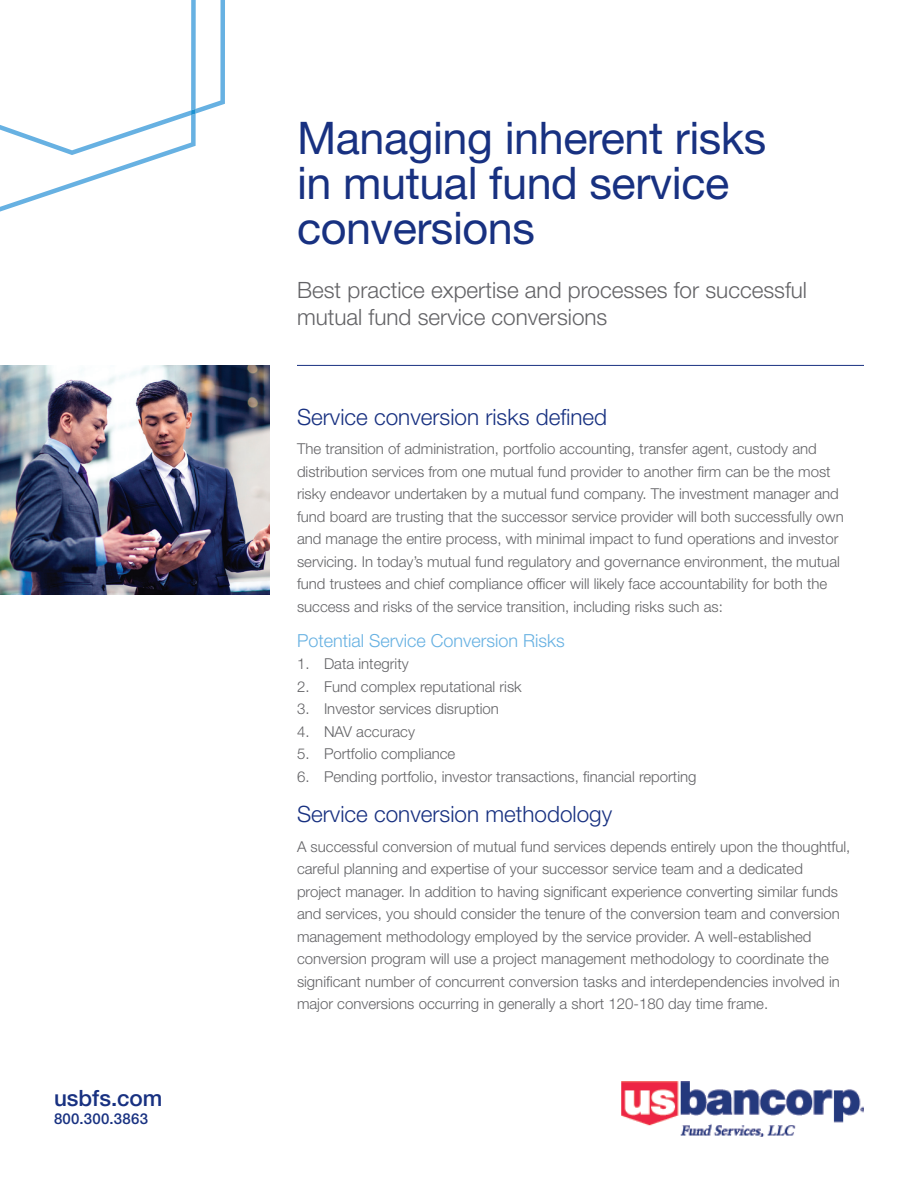
<style>
.page{position:relative;width:918px;height:1188px;background:#fff}
.page>*{position:absolute;margin:0;border:0;box-sizing:border-box;transform-origin:0 0}
.t1{font:45px/45px "Helvetica Neue LT Std";letter-spacing:-.01em;color:#183181}
.t2{font:300 22.5px/27px "Helvetica Neue LT Std";color:#636366}
.t3{font:300 22.5px "Helvetica Neue LT Std";color:#183181}
.t4{font:500 22.5px "Helvetica Neue LT Std";color:#183181}
.t5{font:300 18px "Helvetica Neue LT Std";color:#67b1e2}
.t6{font:300 15px/22.5px "Helvetica Neue LT Std";color:#636366}
.t7{font:500 15px "Helvetica Neue LT Std";letter-spacing:.015em;color:#183181}
</style>
<div class="page">
<svg style="left:0;top:0;width:225px;height:212px"></svg>
<img style="left:621px;top:1082px;width:243px;height:55px">
<hr style="left:297px;top:365px;width:567px;height:1px;background:#183181">
<img style="left:0;top:365px;width:270px;height:229px">
<h2 class="t4" style="left:54px;top:1085px;width:110px">usbfs.com</h2>
<p class="t7" style="left:54px;top:1110px;width:96px">800.300.3863</p>
<h1 class="t1" style="left:297px;top:115px;width:471px">Managing inherent risks in mutual fund service conversions</h1>
<h2 class="t2" style="left:297px;top:276px;width:512px">Best practice expertise and processes for successful mutual fund service conversions</h2>
<h2 class="t3" style="left:297px;top:403px;width:312px">Service conversion risks defined</h2>
<p class="t6" style="left:297px;top:437px;width:548px">The transition of administration, portfolio accounting, transfer agent, custody and distribution services from one mutual fund provider to another firm can be the most risky endeavor undertaken by a mutual fund company. The investment manager and fund board are trusting that the successor service provider will both successfully own and manage the entire process, with minimal impact to fund operations and investor servicing. In today’s mutual fund regulatory and governance environment, the mutual fund trustees and chief compliance officer will likely face accountability for both the success and risks of the service transition, including risks such as:</p>
<p class="t5" style="left:297px;top:629px;width:269px">Potential Service Conversion Risks</p>
<p class="t6" style="left:297px;top:652px;width:113px">1. Data integrity</p>
<p class="t6" style="left:297px;top:675px;width:226px">2. Fund complex reputational risk</p>
<p class="t6" style="left:297px;top:697px;width:204px">3. Investor services disruption</p>
<p class="t6" style="left:297px;top:720px;width:119px">4. NAV accuracy</p>
<p class="t6" style="left:297px;top:742px;width:160px">5. Portfolio compliance</p>
<p class="t6" style="left:297px;top:765px;width:401px">6. Pending portfolio, investor transactions, financial reporting</p>
<h2 class="t3" style="left:297px;top:801px;width:317px">Service conversion methodology</h2>
<p class="t6" style="left:297px;top:835px;width:555px">A successful conversion of mutual fund services depends entirely upon the thoughtful, careful planning and expertise of your successor service team and a dedicated project manager. In addition to having significant experience converting similar funds and services, you should consider the tenure of the conversion team and conversion management methodology employed by the service provider. A well-established conversion program will use a project management methodology to coordinate the significant number of concurrent conversion tasks and interdependencies involved in major conversions occurring in generally a short 120-180 day time frame.</p>
</div>
